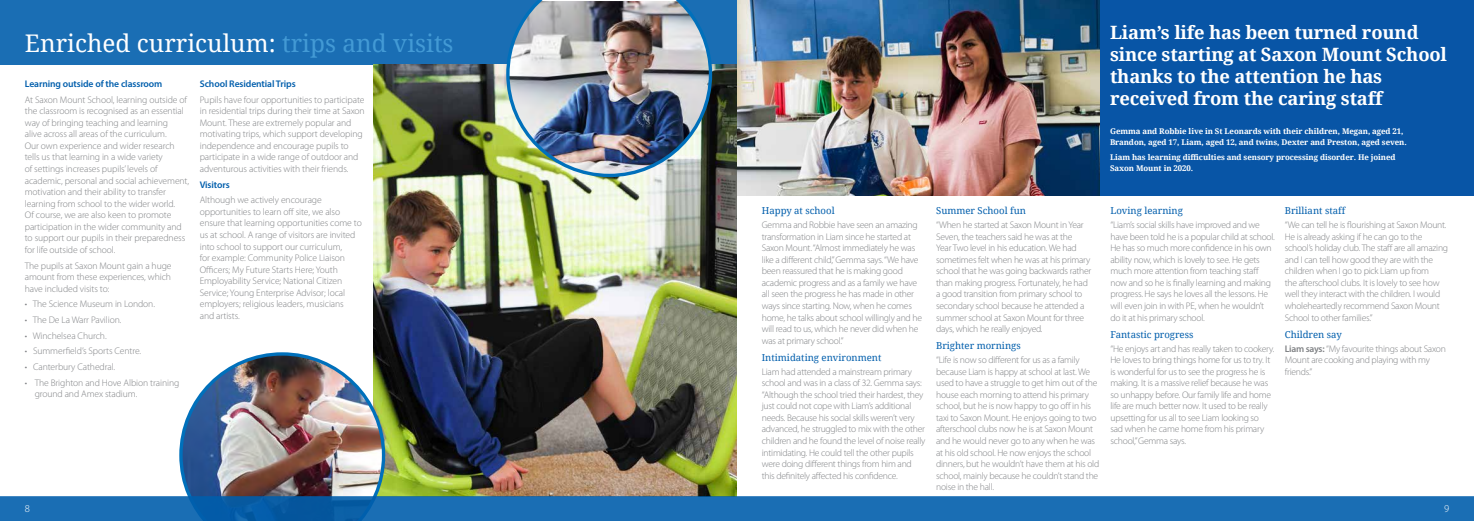
<style>
.page{position:relative;width:1474px;height:521px;background:#fff}
.page>*{position:absolute;margin:0;border:0;box-sizing:border-box;transform-origin:0 0}
.t1{font:24.32px "Droid Serif";color:#fff}
.t2{font:700 18.38px/21.9px "Droid Serif";letter-spacing:-.01em;color:#fff}
.t3{font:300 10.5px "Myriad Pro";color:#fff}
.t4{font:300 9.62px/11.5px "Myriad Pro";letter-spacing:-.025em;color:#808285}
.t5{font:600 9.62px "Myriad Pro";letter-spacing:-.01em;color:#005eac}
.t6{font:9.54px "Droid Serif";color:#005eac}
.t7{font:700 7.88px/10.5px "Droid Serif";letter-spacing:-.01em;color:#fff}
.s1{color:#439ad5}
.s2{font-weight:600}
</style>
<div class="page">
<div style="left:0;top:0;width:737px;height:64px;background:#1a6eb4"></div>
<img style="left:373px;top:64px;width:364px;height:432px">
<img style="left:179px;top:352px;width:206px;height:144px">
<img style="left:506px;top:0;width:206px;height:177px">
<img style="left:737px;top:0;width:363px;height:196px">
<div style="left:1100px;top:0;width:373px;height:196px;background:#0855a6"></div>
<svg style="left:0;top:496px;width:1473px;height:25px;background:#186cb2"></svg>
<h1 class="t1" style="left:25px;top:27px;width:430px">Enriched curriculum: <span class="s1">trips and visits</span></h1>
<p class="t5" style="left:25px;top:78px;width:139px">Learning outside of the classroom</p>
<p class="t4" style="left:25px;top:94px;width:166px">At Saxon Mount School, learning outside of the classroom is recognised as an essential way of bringing teaching and learning<br>alive across all areas of the curriculum.<br>Our own experience and wider research tells us that learning in a wide variety<br>of settings increases pupils’ levels of academic, personal and social achievement, motivation and their ability to transfer learning from school to the wider world.<br>Of course, we are also keen to promote participation in the wider community and to support our pupils in their preparedness for life outside of school.</p>
<p class="t4" style="left:25px;top:260px;width:148px;text-align:justify">The pupils at Saxon Mount gain a huge amount from these experiences, which have included visits to:</p>
<p class="t4" style="left:25px;top:298px;width:132px">• The Science Museum in London.</p>
<p class="t4" style="left:25px;top:314px;width:98px">• The De La Warr Pavilion.</p>
<p class="t4" style="left:25px;top:330px;width:83px">• Winchelsea Church.</p>
<p class="t4" style="left:25px;top:345px;width:118px">• Summerfield’s Sports Centre.</p>
<p class="t4" style="left:25px;top:361px;width:92px">• Canterbury Cathedral.</p>
<p class="t4" style="left:35px;top:377px;width:146px;text-indent:-10px">• The Brighton and Hove Albion training ground and Amex stadium.</p>
<p class="t5" style="left:200px;top:78px;width:97px">School Residential Trips</p>
<p class="t4" style="left:200px;top:94px;width:166px">Pupils have four opportunities to participate in residential trips during their time at Saxon Mount. These are extremely popular and motivating trips, which support developing independence and encourage pupils to participate in a wide range of outdoor and adventurous activities with their friends.</p>
<p class="t5" style="left:200px;top:178px;width:32px">Visitors</p>
<p class="t4" style="left:200px;top:195px;width:164px">Although we actively encourage opportunities to learn off site, we also ensure that learning opportunities come to us at school. A range of visitors are invited into school to support our curriculum,<br>for example: Community Police Liaison Officers; My Future Starts Here; Youth Employability Service; National Citizen Service; Young Enterprise Advisor; local employers; religious leaders, musicians<br>and artists.</p>
<p class="t6" style="left:761px;top:204px;width:74px">Happy at school</p>
<p class="t4" style="left:761px;top:219px;width:162px">Gemma and Robbie have seen an amazing transformation in Liam since he started at Saxon Mount. “Almost immediately he was like a different child,” Gemma says. “We have been reassured that he is making good academic progress and as a family we have all seen the progress he has made in other ways since starting. Now, when he comes home, he talks about school willingly and he will read to us, which he never did when he was at primary school.”</p>
<p class="t6" style="left:761px;top:351px;width:121px">Intimidating environment</p>
<p class="t4" style="left:761px;top:366px;width:165px">Liam had attended a mainstream primary school and was in a class of 32. Gemma says: “Although the school tried their hardest, they just could not cope with Liam’s additional needs. Because his social skills weren’t very advanced, he struggled to mix with the other children and he found the level of noise really intimidating. He could tell the other pupils were doing different things from him and this definitely affected his confidence.</p>
<p class="t6" style="left:936px;top:204px;width:91px">Summer School fun</p>
<p class="t4" style="left:936px;top:219px;width:157px">“When he started at Saxon Mount in Year Seven, the teachers said he was at the<br>Year Two level in his education. We had sometimes felt when he was at his primary school that he was going backwards rather than making progress. Fortunately, he had a good transition from primary school to secondary school because he attended a summer school at Saxon Mount for three days, which he really enjoyed.</p>
<p class="t6" style="left:936px;top:339px;width:86px">Brighter mornings</p>
<p class="t4" style="left:936px;top:354px;width:165px">“Life is now so different for us as a family because Liam is happy at school at last. We used to have a struggle to get him out of the house each morning to attend his primary school, but he is now happy to go off in his taxi to Saxon Mount. He enjoys going to two afterschool clubs now he is at Saxon Mount and he would never go to any when he was at his old school. He now enjoys the school dinners, but he wouldn’t have them at his old school, mainly because he couldn’t stand the noise in the hall.</p>
<h2 class="t2" style="left:1110px;top:21px;width:338px">Liam’s life has been turned round since starting at Saxon Mount School thanks to the attention he has received from the caring staff</h2>
<p class="t7" style="left:1110px;top:126px;width:298px">Gemma and Robbie live in St Leonards with their children, Megan, aged 21,<br>Brandon, aged 17, Liam, aged 12, and twins, Dexter and Preston, aged seven.</p>
<p class="t7" style="left:1110px;top:152px;width:287px">Liam has learning difficulties and sensory processing disorder. He joined<br>Saxon Mount in 2020.</p>
<p class="t6" style="left:1110px;top:204px;width:74px">Loving learning</p>
<p class="t4" style="left:1110px;top:219px;width:166px">“Liam’s social skills have improved and we have been told he is a popular child at school.<br>He has so much more confidence in his own ability now, which is lovely to see. He gets much more attention from teaching staff now and so he is finally learning and making progress. He says he loves all the lessons. He will even join in with PE, when he wouldn’t do it at his primary school.</p>
<p class="t6" style="left:1110px;top:328px;width:84px">Fantastic progress</p>
<p class="t4" style="left:1110px;top:343px;width:166px">“He enjoys art and has really taken to cookery.<br>He loves to bring things home for us to try. It is wonderful for us to see the progress he is making. It is a massive relief because he was so unhappy before. Our family life and home life are much better now. It used to be really upsetting for us all to see Liam looking so<br>sad when he came home from his primary school,” Gemma says.</p>
<p class="t6" style="left:1284px;top:204px;width:62px">Brilliant staff</p>
<p class="t4" style="left:1284px;top:219px;width:165px">“We can tell he is flourishing at Saxon Mount.<br>He is already asking if he can go to the school’s holiday club. The staff are all amazing and I can tell how good they are with the children when I go to pick Liam up from<br>the afterschool clubs. It is lovely to see how well they interact with the children. I would wholeheartedly recommend Saxon Mount School to other families.”</p>
<p class="t6" style="left:1284px;top:328px;width:59px">Children say</p>
<p class="t4" style="left:1284px;top:343px;width:163px"><span class="s2">Liam says:</span> “My favourite things about Saxon<br>Mount are cooking and playing with my friends.”</p>
<p class="t3" style="left:25px;top:502px;width:7px">8</p>
<p class="t3" style="left:1443px;top:502px;width:7px">9</p>
</div>
